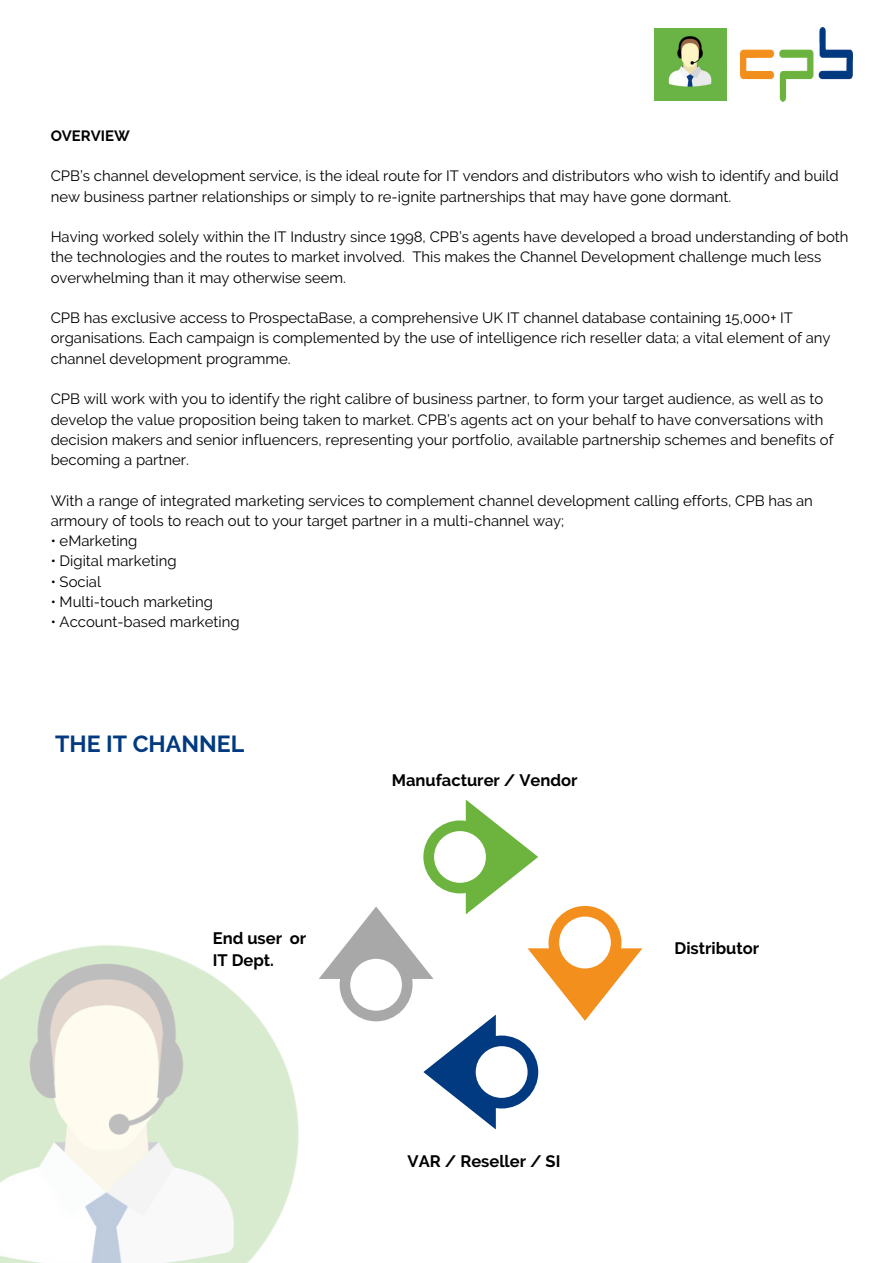
<style>
.page{position:relative;width:893px;height:1263px;background:#fff}
.page>*{position:absolute;margin:0;border:0;box-sizing:border-box;transform-origin:0 0}
.t1{font:700 23.25px "Raleway";color:#013a80}
.t2{font:700 16.5px/22.5px "Raleway";color:#000}
.t3{font:14.85px/20.2px "Raleway";color:#000}
.t4{font:700 14.85px "Raleway";color:#000}
</style>
<div class="page">
<img style="left:0;top:945px;width:299px;height:318px">
<img style="left:741px;top:27px;width:111px;height:74px">
<img style="left:654px;top:28px;width:72px;height:72px">
<svg style="left:319px;top:799px;width:323px;height:330px"></svg>
<p class="t4" style="left:51px;top:127px;width:81px">OVERVIEW</p>
<p class="t3" style="left:51px;top:166px;width:789px">CPB’s channel development service, is the ideal route for IT vendors and distributors who wish to identify and build new business partner relationships or simply to re-ignite partnerships that may have gone dormant.</p>
<p class="t3" style="left:51px;top:227px;width:799px">Having worked solely within the IT Industry since 1998, CPB’s agents have developed a broad understanding of both the technologies and the routes to market involved. This makes the Channel Development challenge much less overwhelming than it may otherwise seem.</p>
<p class="t3" style="left:51px;top:308px;width:781px">CPB has exclusive access to ProspectaBase, a comprehensive UK IT channel database containing 15,000+ IT organisations. Each campaign is complemented by the use of intelligence rich reseller data; a vital element of any channel development programme.</p>
<p class="t3" style="left:51px;top:389px;width:784px">CPB will work with you to identify the right calibre of business partner, to form your target audience, as well as to develop the value proposition being taken to market. CPB’s agents act on your behalf to have conversations with decision makers and senior influencers, representing your portfolio, available partnership schemes and benefits of becoming a partner.</p>
<p class="t3" style="left:51px;top:490px;width:764px">With a range of integrated marketing services to complement channel development calling efforts, CPB has an armoury of tools to reach out to your target partner in a multi-channel way;</p>
<p class="t3" style="left:51px;top:531px;width:88px">• eMarketing</p>
<p class="t3" style="left:51px;top:551px;width:127px">• Digital marketing</p>
<p class="t3" style="left:51px;top:571px;width:52px">• Social</p>
<p class="t3" style="left:51px;top:592px;width:164px">• Multi-touch marketing</p>
<p class="t3" style="left:51px;top:612px;width:190px">• Account-based marketing</p>
<h1 class="t1" style="left:55px;top:730px;width:191px">THE IT CHANNEL</h1>
<p class="t2" style="left:213px;top:926px;width:95px">End user or<br>IT Dept.</p>
<p class="t2" style="left:392px;top:769px;width:187px">Manufacturer / Vendor</p>
<p class="t2" style="left:408px;top:1149px;width:154px">VAR / Reseller / SI</p>
<p class="t2" style="left:674px;top:937px;width:86px">Distributor</p>
</div>
